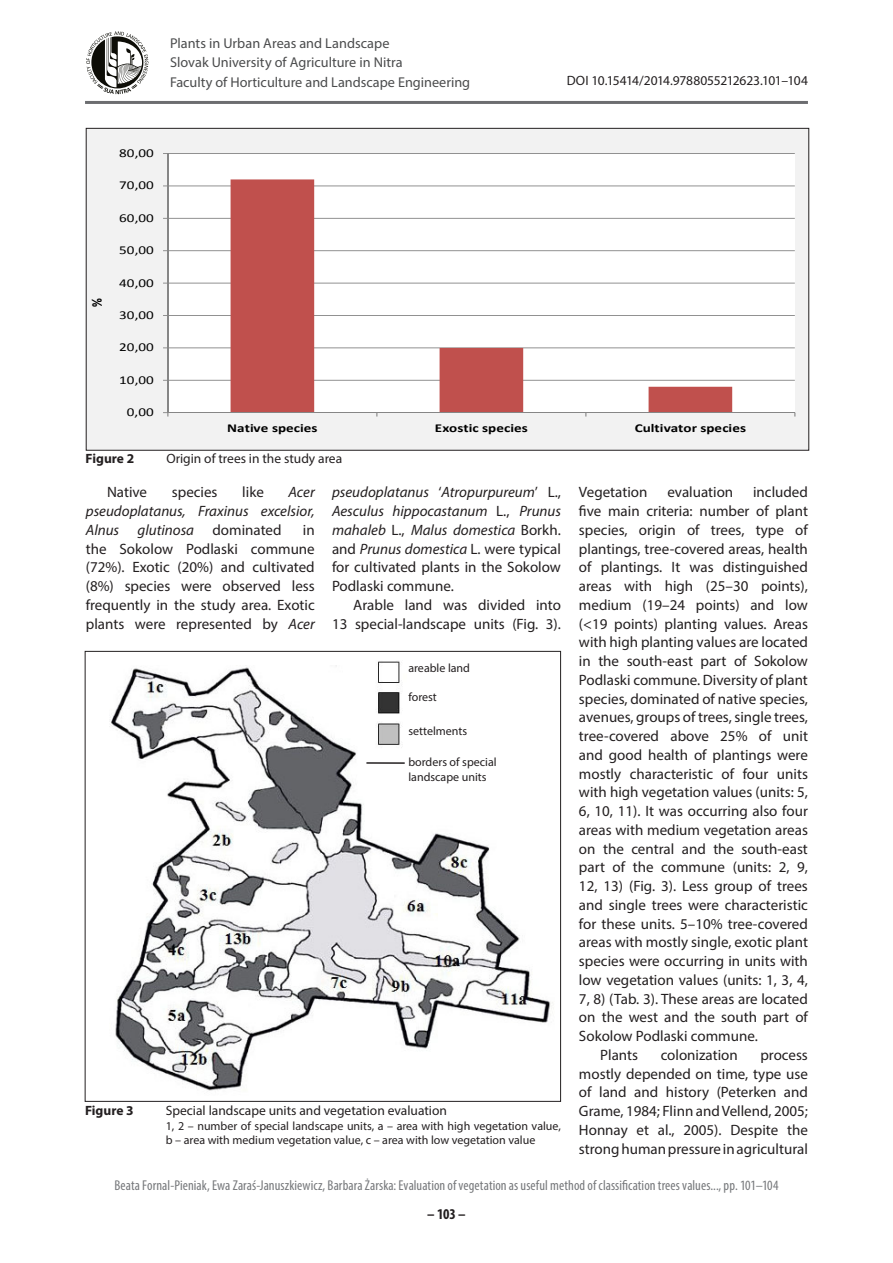
<style>
.page{position:relative;width:893px;height:1263px;background:#fff}
.page>*{position:absolute;margin:0;border:0;box-sizing:border-box;transform-origin:0 0}
.t1{font:700 15.15px "Calibri";color:#000;scale:.8 1}
.t2{font:15px/18.8px "Myriad Pro";color:#231f20;text-align:justify}
.t3{font:italic 15px/18.8px "Myriad Pro";color:#231f20;text-align:justify}
.t4{font:700 condensed 15px "Myriad Pro";color:#231f20}
.t5{font:condensed 14.25px "Myriad Pro";letter-spacing:.005em;color:#76787b}
.t6{font:14.25px/19.5px "Myriad Pro";color:#4b4c4d}
.t7{font:13.5px "Myriad Pro";color:#231f20}
.t8{font:13.5px "Myriad Pro";letter-spacing:-.02em;color:#231f20}
.t9{font:700 13.5px "Myriad Pro";color:#231f20}
.t10{font:12.15px "Calibri";color:#000;scale:1.25 1}
.t11{font:700 12.15px "Calibri";letter-spacing:.005em;color:#000;scale:1.25 1}
.t12{font:12px/14.4px "Myriad Pro";color:#231f20}
.s1{font-style:normal}
.s2{font-style:italic}
</style>
<div class="page">
<hr style="left:85px;top:101px;width:723px;height:3px;background:#6c6d70">
<svg style="left:86px;top:31px;width:62px;height:63px"></svg>
<div style="left:86px;top:128px;width:723px;height:322px;background:#f2f2f2"></div>
<div style="left:168px;top:153px;width:627px;height:260px;background:#fff"></div>
<hr style="left:168px;top:380px;width:627px;height:1px;background:#868686">
<hr style="left:168px;top:347px;width:627px;height:1px;background:#868686">
<hr style="left:168px;top:315px;width:627px;height:1px;background:#868686">
<hr style="left:168px;top:283px;width:627px;height:1px;background:#868686">
<hr style="left:168px;top:250px;width:627px;height:1px;background:#868686">
<hr style="left:168px;top:218px;width:627px;height:1px;background:#868686">
<hr style="left:168px;top:185px;width:627px;height:1px;background:#868686">
<hr style="left:168px;top:153px;width:627px;height:1px;background:#868686">
<svg style="left:231px;top:179px;width:501px;height:233px"></svg>
<hr style="left:167px;top:153px;width:1px;height:260px;background:#868686">
<hr style="left:168px;top:412px;width:627px;height:1px;background:#868686">
<img style="left:109px;top:665px;width:444px;height:426px">
<img style="left:362px;top:661px;width:44px;height:87px">
<hr style="left:366px;top:762px;width:39px;height:2px;background:#231f20">
<p class="t6" style="left:170px;top:33px;width:302px">Plants in Urban Areas and Landscape<br>Slovak University of Agriculture in Nitra<br>Faculty of Horticulture and Landscape Engineering</p>
<p class="t8" style="left:567px;top:73px;width:243px">DOI 10.15414/2014.9788055212623.101–104</p>
<p class="t1" style="left:86px;top:307px;width:13px;rotate:-90deg">%</p>
<p class="t10" style="left:119px;top:145px;width:29px">80,00</p>
<p class="t10" style="left:119px;top:177px;width:29px">70,00</p>
<p class="t10" style="left:119px;top:209px;width:29px">60,00</p>
<p class="t10" style="left:119px;top:242px;width:29px">50,00</p>
<p class="t10" style="left:119px;top:274px;width:29px">40,00</p>
<p class="t10" style="left:119px;top:307px;width:29px">30,00</p>
<p class="t10" style="left:119px;top:339px;width:29px">20,00</p>
<p class="t10" style="left:119px;top:371px;width:29px">10,00</p>
<p class="t10" style="left:127px;top:404px;width:23px">0,00</p>
<p class="t11" style="left:227px;top:419px;width:74px">Native species</p>
<p class="t11" style="left:435px;top:419px;width:76px">Exostic species</p>
<p class="t11" style="left:635px;top:419px;width:91px">Cultivator species</p>
<p class="t9" style="left:86px;top:450px;width:50px">Figure 2</p>
<p class="t7" style="left:166px;top:450px;width:177px">Origin of trees in the study area</p>
<p class="t2" style="left:579px;top:483px;width:70px">Vegetation</p>
<p class="t2" style="left:667px;top:483px;width:67px">evaluation</p>
<p class="t2" style="left:753px;top:483px;width:56px">included</p>
<p class="t2" style="left:579px;top:501px;width:230px">five main criteria: number of plant</p>
<p class="t2" style="left:579px;top:520px;width:230px">species, origin of trees, type of</p>
<p class="t2" style="left:579px;top:539px;width:230px">plantings, tree-covered areas, health</p>
<p class="t2" style="left:579px;top:558px;width:230px">of plantings. It was distinguished</p>
<p class="t2" style="left:579px;top:576px;width:230px">areas with high (25–30 points),</p>
<p class="t2" style="left:579px;top:595px;width:230px">medium (19–24 points) and low</p>
<p class="t2" style="left:579px;top:614px;width:230px">(&lt;19 points) planting values. Areas</p>
<p class="t2" style="left:579px;top:633px;width:230px">with high planting values are located</p>
<p class="t2" style="left:579px;top:651px;width:230px">in the south-east part of Sokolow</p>
<p class="t2" style="left:579px;top:670px;width:230px">Podlaski commune. Diversity of plant</p>
<p class="t2" style="left:579px;top:689px;width:230px">species, dominated of native species,</p>
<p class="t2" style="left:579px;top:708px;width:230px">avenues, groups of trees, single trees,</p>
<p class="t2" style="left:579px;top:726px;width:230px">tree-covered above 25% of unit</p>
<p class="t2" style="left:579px;top:745px;width:230px">and good health of plantings were</p>
<p class="t2" style="left:579px;top:764px;width:230px">mostly characteristic of four units</p>
<p class="t2" style="left:579px;top:783px;width:230px">with high vegetation values (units: 5,</p>
<p class="t2" style="left:579px;top:801px;width:230px">6, 10, 11). It was occurring also four</p>
<p class="t2" style="left:579px;top:820px;width:230px">areas with medium vegetation areas</p>
<p class="t2" style="left:579px;top:839px;width:230px">on the central and the south-east</p>
<p class="t2" style="left:579px;top:858px;width:230px">part of the commune (units: 2, 9,</p>
<p class="t2" style="left:579px;top:876px;width:230px">12, 13) (Fig. 3). Less group of trees</p>
<p class="t2" style="left:579px;top:895px;width:230px">and single trees were characteristic</p>
<p class="t2" style="left:579px;top:914px;width:230px">for these units. 5–10% tree-covered</p>
<p class="t2" style="left:579px;top:933px;width:230px">areas with mostly single, exotic plant</p>
<p class="t2" style="left:579px;top:951px;width:230px">species were occurring in units with</p>
<p class="t2" style="left:579px;top:970px;width:230px">low vegetation values (units: 1, 3, 4,</p>
<p class="t2" style="left:579px;top:989px;width:230px">7, 8) (Tab. 3). These areas are located</p>
<p class="t2" style="left:579px;top:1008px;width:230px">on the west and the south part of</p>
<p class="t2" style="left:579px;top:1026px;width:180px">Sokolow Podlaski commune.</p>
<p class="t2" style="left:600px;top:1045px;width:39px">Plants</p>
<p class="t2" style="left:661px;top:1045px;width:79px">colonization</p>
<p class="t2" style="left:107px;top:483px;width:42px">Native</p>
<p class="t2" style="left:172px;top:483px;width:47px">species</p>
<p class="t2" style="left:242px;top:483px;width:23px">like</p>
<p class="t3" style="left:332px;top:483px;width:230px">pseudoplatanus <span class="s1">‘</span>Atropurpureum<span class="s1">’ L., </span>Aesculus hippocastanum <span class="s1">L.,</span> Prunus mahaleb <span class="s1">L.,</span> Malus domestica <span class="s1">Borkh. and</span> Prunus domestica <span class="s1">L. were typical for cultivated plants in the Sokolow Podlaski commune.</span></p>
<p class="t2" style="left:332px;top:595px;width:230px;text-align:right">Arable land was divided into<br>13 special-landscape units (Fig. 3).</p>
<p class="t3" style="left:86px;top:483px;width:230px;text-indent:203px">Acer pseudoplatanus, Fraxinus excelsior, Alnus glutinosa <span class="s1">dominated</span></p>
<p class="t2" style="left:86px;top:520px;width:230px;text-indent:217px">in the Sokolow Podlaski commune (72%). Exotic (20%) and cultivated (8%) species were observed less frequently in the study area. Exotic plants were represented by <span class="s2">Acer</span></p>
<p class="t12" style="left:408px;top:660px;width:63px">areable land</p>
<p class="t12" style="left:408px;top:689px;width:30px">forest</p>
<p class="t12" style="left:408px;top:724px;width:60px">settelments</p>
<p class="t12" style="left:408px;top:755px;width:90px">borders of special landscape units</p>
<p class="t2" style="left:579px;top:1045px;width:230px;text-indent:181px">process mostly depended on time, type use of land and history (Peterken and Grame, 1984; Flinn and Vellend, 2005; Honnay et al., 2005). Despite the strong human pressure in agricultural</p>
<p class="t5" style="left:114px;top:1176px;width:665px">Beata Fornal-Pieniak, Ewa Zaraś-Januszkiewicz, Barbara Żarska: Evaluation of vegetation as useful method of classification trees values..., pp. 101–104</p>
<p class="t9" style="left:85px;top:1102px;width:50px">Figure 3</p>
<p class="t7" style="left:166px;top:1102px;width:283px">Special landscape units and vegetation evaluation</p>
<p class="t12" style="left:166px;top:1118px;width:397px">1, 2 – number of special landscape units, a – area with high vegetation value, b – area with medium vegetation value, c – area with low vegetation value</p>
<p class="t4" style="left:427px;top:1204px;width:40px">– 103 –</p>
</div>
